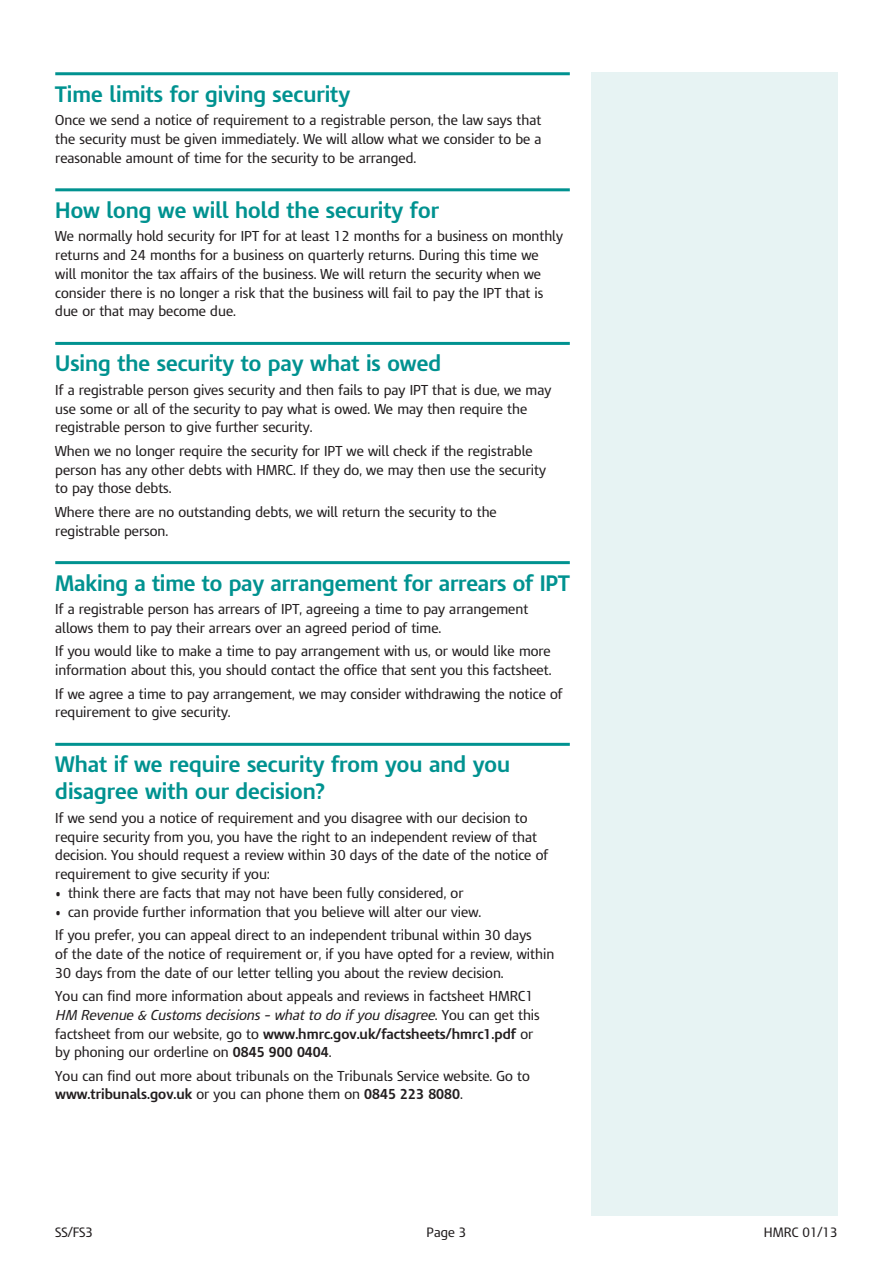
<style>
.page{position:relative;width:893px;height:1263px;background:#fff}
.page>*{position:absolute;margin:0;border:0;box-sizing:border-box;transform-origin:0 0}
._1_2_1_Factsheet_hea{font:700 21px/27px "HMRC Modena";color:#009290}
._2_1_Factsheet_bodyt{font:13.5px/18.8px "HMRC Modena";color:#231f20}
._2_3_Factsheet_bodyt{font:13.5px/18.8px "HMRC Modena";color:#231f20}
._2_5_Factsheet_bulle{font:13.5px "HMRC Modena";color:#231f20}
._2_4_Factsheet_bulle{font:13.5px "HMRC Modena";color:#231f20}
._4_2_A4_Form_page_no{font:12.75px "HMRC Modena";color:#231f20}
.s1{font-style:italic}
.s2{font-weight:700}
</style>
<div class="page">
<div style="left:591px;top:72px;width:247px;height:1144px;background:#e7f3f3"></div>
<hr style="left:55px;top:72px;width:515px;height:3px;background:#009290">
<hr style="left:55px;top:188px;width:515px;height:3px;background:#009290">
<hr style="left:55px;top:342px;width:515px;height:3px;background:#009290">
<hr style="left:55px;top:561px;width:515px;height:3px;background:#009290">
<hr style="left:55px;top:743px;width:515px;height:3px;background:#009290">
<p class="_1_2_1_Factsheet_hea" style="left:55px;top:81px;width:296px">Time limits for giving security</p>
<p class="_2_1_Factsheet_bodyt" style="left:55px;top:111px;width:488px;text-align:justify">Once we send a notice of requirement to a registrable person, the law says that the security must be given immediately. We will allow what we consider to be a reasonable amount of time for the security to be arranged.</p>
<p class="_1_2_1_Factsheet_hea" style="left:55px;top:197px;width:385px">How long we will hold the security for</p>
<p class="_2_1_Factsheet_bodyt" style="left:55px;top:227px;width:509px">We normally hold security for IPT for at least 12 months for a business on monthly returns and 24 months for a business on quarterly returns. During this time we<br>will monitor the tax affairs of the business. We will return the security when we consider there is no longer a risk that the business will fail to pay the IPT that is due or that may become due.</p>
<p class="_1_2_1_Factsheet_hea" style="left:55px;top:350px;width:387px">Using the security to pay what is owed</p>
<p class="_2_1_Factsheet_bodyt" style="left:55px;top:381px;width:498px">If a registrable person gives security and then fails to pay IPT that is due, we may use some or all of the security to pay what is owed. We may then require the registrable person to give further security.</p>
<p class="_2_1_Factsheet_bodyt" style="left:55px;top:442px;width:492px">When we no longer require the security for IPT we will check if the registrable person has any other debts with HMRC. If they do, we may then use the security to pay those debts.</p>
<p class="_2_1_Factsheet_bodyt" style="left:55px;top:502px;width:443px">Where there are no outstanding debts, we will return the security to the registrable person.</p>
<p class="_1_2_1_Factsheet_hea" style="left:55px;top:569px;width:516px">Making a time to pay arrangement for arrears of IPT</p>
<p class="_2_1_Factsheet_bodyt" style="left:55px;top:600px;width:474px">If a registrable person has arrears of IPT, agreeing a time to pay arrangement allows them to pay their arrears over an agreed period of time.</p>
<p class="_2_1_Factsheet_bodyt" style="left:55px;top:642px;width:498px">If you would like to make a time to pay arrangement with us, or would like more information about this, you should contact the office that sent you this factsheet.</p>
<p class="_2_1_Factsheet_bodyt" style="left:55px;top:684px;width:509px">If we agree a time to pay arrangement, we may consider withdrawing the notice of requirement to give security.</p>
<p class="_1_2_1_Factsheet_hea" style="left:55px;top:751px;width:456px">What if we require security from you and you disagree with our decision?</p>
<p class="_2_3_Factsheet_bodyt" style="left:55px;top:808px;width:494px">If we send you a notice of requirement and you disagree with our decision to require security from you, you have the right to an independent review of that decision. You should request a review within 30 days of the date of the notice of requirement to give security if you:</p>
<p class="_2_4_Factsheet_bulle" style="left:55px;top:885px;width:410px">• think there are facts that may not have been fully considered, or</p>
<p class="_2_5_Factsheet_bulle" style="left:55px;top:903px;width:428px">• can provide further information that you believe will alter our view.</p>
<p class="_2_1_Factsheet_bodyt" style="left:55px;top:926px;width:500px">If you prefer, you can appeal direct to an independent tribunal within 30 days<br>of the date of the notice of requirement or, if you have opted for a review, within<br>30 days from the date of our letter telling you about the review decision.</p>
<p class="_2_1_Factsheet_bodyt" style="left:55px;top:987px;width:486px">You can find more information about appeals and reviews in factsheet HMRC1<br><span class="s1">HM Revenue &amp; Customs decisions – what to do if you disagree</span>. You can get this factsheet from our website, go to <span class="s2">www.hmrc.gov.uk/factsheets/hmrc1.pdf</span> or by phoning our orderline on <span class="s2">0845 900 0404</span>.</p>
<p class="_2_1_Factsheet_bodyt" style="left:55px;top:1066px;width:476px">You can find out more about tribunals on the Tribunals Service website. Go to <span class="s2">www.tribunals.gov.uk</span> or you can phone them on <span class="s2">0845 223 8080</span>.</p>
<p class="_4_2_A4_Form_page_no" style="left:55px;top:1225px;width:39px">SS/FS3</p>
<p class="_4_2_A4_Form_page_no" style="left:427px;top:1225px;width:41px">Page 3</p>
<p class="_4_2_A4_Form_page_no" style="left:764px;top:1225px;width:75px">HMRC 01/13</p>
</div>
